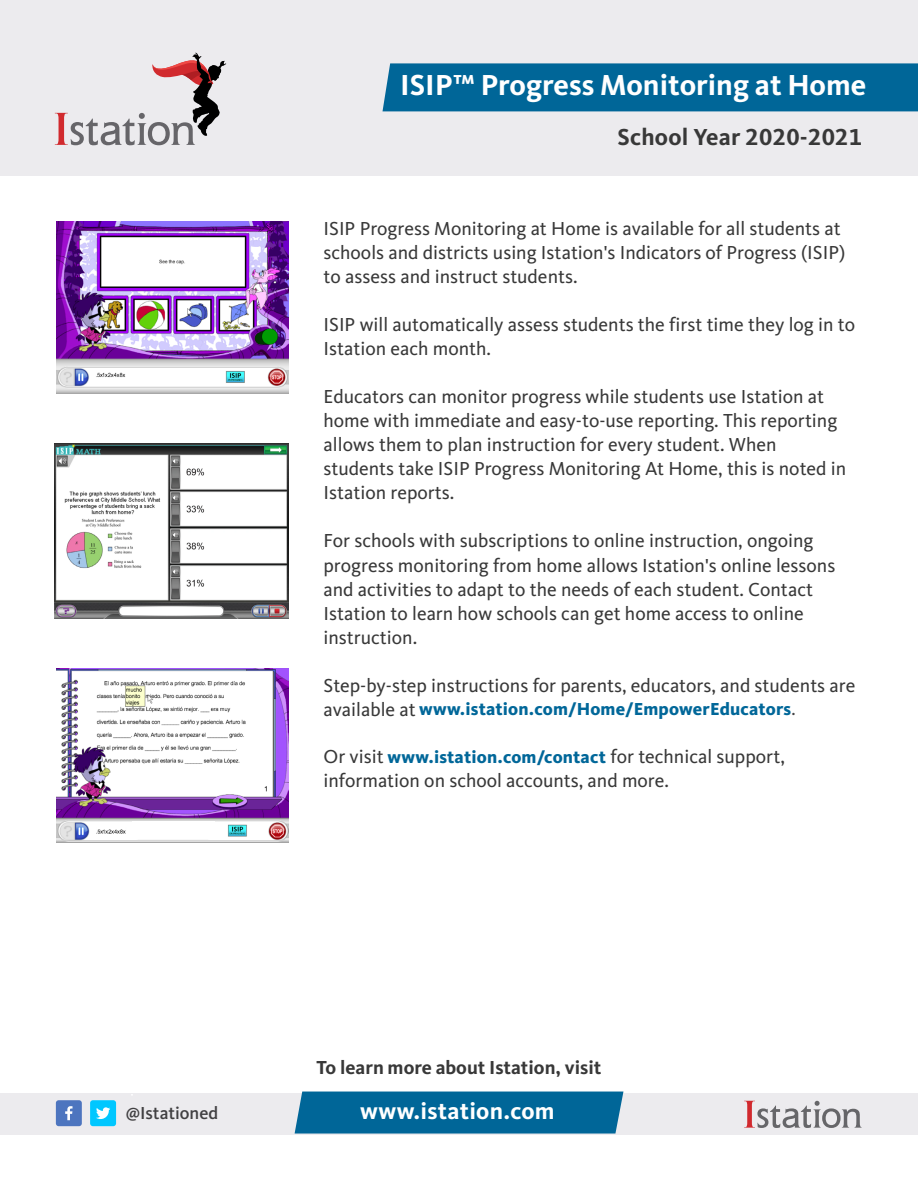
<style>
.page{position:relative;width:918px;height:1188px;background:#fff}
.page>*{position:absolute;margin:0;border:0;box-sizing:border-box;transform-origin:0 0}
.t1{font:700 30px "Kievit Pro";color:#fff}
.t2{font:700 24px "Kievit Pro";letter-spacing:.01em;color:#383838}
.t3{font:700 24px "Kievit Pro";letter-spacing:.01em;color:#fff}
.t4{font:19.5px/24px "Kievit Pro";color:#383838}
.t5{font:700 19.5px "Kievit Pro";color:#383838}
.t6{font:800 18px "Kievit Pro";letter-spacing:.01em;color:#016799}
.t7{font:500 18px "Kievit Pro";color:#414042}
.s1{font-weight:400;font-size:19.5px;color:#383838}
.s2{font-weight:400;color:#414042}
.s3{font-weight:800;font-size:18px;color:#016799}
</style>
<div class="page">
<div style="left:0;top:0;width:918px;height:176px;background:#ecebee"></div>
<svg style="left:55px;top:53px;width:171px;height:92px"></svg>
<div style="left:383px;top:63px;width:535px;height:48px;background:#006698"></div>
<div style="left:0;top:1093px;width:918px;height:42px;background:#ecebee"></div>
<div style="left:295px;top:1092px;width:328px;height:42px;background:#006698"></div>
<svg style="left:744px;top:1101px;width:118px;height:27px"></svg>
<div style="left:56px;top:1100px;width:26px;height:26px;background:#4d75bf;border-radius:3px"></div>
<svg style="left:65px;top:1106px;width:8px;height:14px"></svg>
<div style="left:90px;top:1100px;width:26px;height:26px;background:#00c7ff;border-radius:3px"></div>
<svg style="left:96px;top:1107px;width:14px;height:12px"></svg>
<img style="left:55px;top:443px;width:233px;height:176px">
<img style="left:56px;top:221px;width:232px;height:173px">
<div style="left:131px;top:368px;width:82px;height:18px;background:#fff"></div>
<img style="left:57px;top:668px;width:231px;height:174px">
<div style="left:132px;top:822px;width:82px;height:17px;background:#fff"></div>
<h1 class="t1" style="left:400px;top:67px;width:468px">ISIP™ Progress Monitoring at Home</h1>
<p class="t2" style="left:617px;top:123px;width:246px">School Year 2020-2021</p>
<p class="t4" style="left:324px;top:217px;width:523px">ISIP Progress Monitoring at Home is available for all students at schools and districts using Istation's Indicators of Progress (ISIP) to assess and instruct students.</p>
<p class="t4" style="left:324px;top:313px;width:533px">ISIP will automatically assess students the first time they log in to<br>Istation each month.</p>
<p class="t4" style="left:324px;top:385px;width:524px">Educators can monitor progress while students use Istation at home with immediate and easy-to-use reporting. This reporting allows them to plan instruction for every student. When students take ISIP Progress Monitoring At Home, this is noted in Istation reports.</p>
<p class="t4" style="left:324px;top:529px;width:513px">For schools with subscriptions to online instruction, ongoing progress monitoring from home allows Istation's online lessons and activities to adapt to the needs of each student. Contact Istation to learn how schools can get home access to online instruction.</p>
<p class="t4" style="left:324px;top:673px;width:533px">Step-by-step instructions for parents, educators, and students are</p>
<p class="t6" style="left:324px;top:699px;width:474px"><span class="s1">available at</span> www.istation.com/Home/EmpowerEducators<span class="s2">.</span></p>
<p class="t4" style="left:324px;top:745px;width:463px">Or visit <span class="s3">www.istation.com/contact</span> for technical support, information on school accounts, and more.</p>
<p class="t7" style="left:126px;top:1102px;width:94px">@Istationed</p>
<p class="t5" style="left:317px;top:1055px;width:286px">To learn more about Istation, visit</p>
<p class="t3" style="left:360px;top:1096px;width:196px">www.istation.com</p>
</div>
